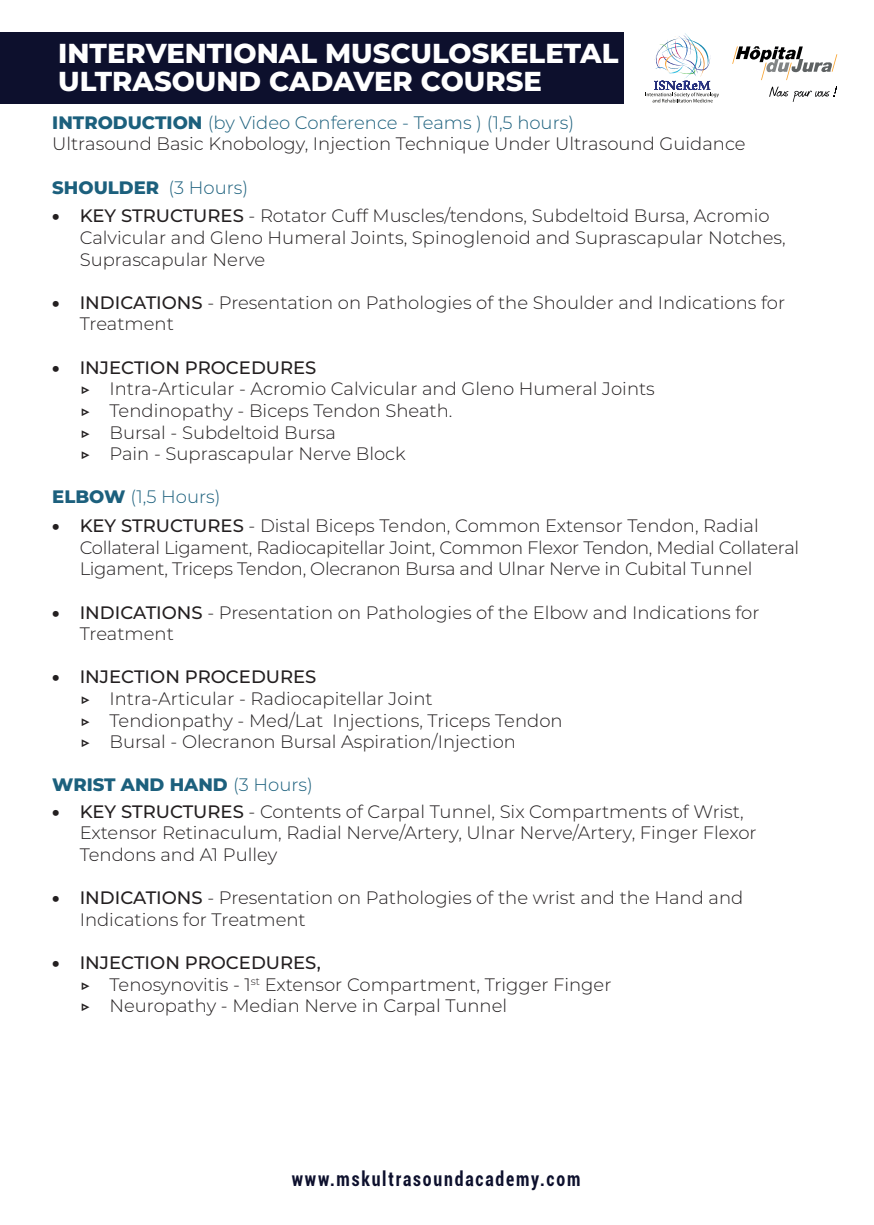
<style>
.page{position:relative;width:874px;height:1225px;background:#fff}
.page>*{position:absolute;margin:0;border:0;box-sizing:border-box;transform-origin:0 0}
.t1{font:800 27.4px/27.8px "Montserrat";color:#fff}
.t2{font:700 condensed 20px "Roboto";letter-spacing:.1em;color:#0d102d;scale:.89 1}
.t3{font:300 18px/21.6px "Montserrat";color:#231f20}
.t4{font:300 18px/21.6px "Montserrat";letter-spacing:-.02em;color:#231f20}
.t5{font:800 18px "Montserrat";color:#1c607d}
.t6{font:300 18px "Montserrat";color:#1c607d}
.s1{font-weight:800;color:#1c607d}
.s2{color:#1c607d}
.s3{font-weight:300}
.s4{font-weight:900}
.s5{font-weight:500}
.s6{font-weight:800;font-style:italic}
.s7{font-weight:800}
</style>
<div class="page">
<div style="left:0;top:32px;width:623px;height:72px;background:#0d102d"></div>
<svg style="left:732px;top:46px;width:104px;height:34px"></svg>
<svg style="left:769px;top:86px;width:67px;height:16px"></svg>
<svg style="left:645px;top:33px;width:74px;height:69px"></svg>
<h1 class="t1" style="left:58px;top:38px;width:561px">INTERVENTIONAL MUSCULOSKELETAL<br>ULTRASOUND CADAVER COURSE</h1>
<p class="t3" style="left:52px;top:111px;width:694px"><span class="s1">INTRODUCTION</span> <span class="s2">(by Video Conference - Teams ) (1,5 hours)<br></span>Ultrasound Basic Knobology, Injection Technique Under Ultrasound Guidance</p>
<p class="t5" style="left:52px;top:174px;width:197px">SHOULDER <span class="s3">(3 Hours)</span></p>
<p class="t3" style="left:80px;top:205px;width:707px;text-indent:-27px"><span class="s4">•</span> <span class="s5">KEY STRUCTURES</span> - Rotator Cuff Muscles/tendons, Subdeltoid Bursa, Acromio<br>Calvicular and Gleno Humeral Joints, Spinoglenoid and Suprascapular Notches,<br>Suprascapular Nerve</p>
<p class="t3" style="left:80px;top:291px;width:706px;text-indent:-27px"><span class="s4">•</span> <span class="s5">INDICATIONS</span> - Presentation on Pathologies of the Shoulder and Indications for<br>Treatment</p>
<p class="t3" style="left:80px;top:356px;width:576px;text-indent:-27px"><span class="s4">•</span> <span class="s5">INJECTION PROCEDURES<br></span><span class="s6">▷</span> Intra-Articular - Acromio Calvicular and Gleno Humeral Joints <span class="s6">▷</span> Tendinopathy - Biceps Tendon Sheath.<br><span class="s6">▷</span> Bursal - Subdeltoid Bursa<br><span class="s6">▷</span> Pain - Suprascapular Nerve Block</p>
<p class="t6" style="left:52px;top:485px;width:170px"><span class="s7">ELBOW</span> (1,5 Hours)</p>
<p class="t4" style="left:80px;top:514px;width:720px;text-indent:-27px"><span class="s4">•</span> <span class="s5">KEY STRUCTURES</span> - Distal Biceps Tendon, Common Extensor Tendon, Radial<br>Collateral Ligament, Radiocapitellar Joint, Common Flexor Tendon, Medial Collateral<br>Ligament, Triceps Tendon, Olecranon Bursa and Ulnar Nerve in Cubital Tunnel</p>
<p class="t3" style="left:80px;top:601px;width:681px;text-indent:-27px"><span class="s4">•</span> <span class="s5">INDICATIONS</span> - Presentation on Pathologies of the Elbow and Indications for<br>Treatment</p>
<p class="t3" style="left:80px;top:665px;width:484px;text-indent:-27px"><span class="s4">•</span> <span class="s5">INJECTION PROCEDURES<br></span><span class="s6">▷</span> Intra-Articular - Radiocapitellar Joint<br><span class="s6">▷</span> Tendionpathy - Med/Lat Injections, Triceps Tendon <span class="s6">▷</span> Bursal - Olecranon Bursal Aspiration/Injection</p>
<p class="t5" style="left:52px;top:772px;width:262px">WRIST AND HAND <span class="s3">(3 Hours)</span></p>
<p class="t3" style="left:80px;top:800px;width:678px;text-indent:-27px"><span class="s4">•</span> <span class="s5">KEY STRUCTURES</span> - Contents of Carpal Tunnel, Six Compartments of Wrist,<br>Extensor Retinaculum, Radial Nerve/Artery, Ulnar Nerve/Artery, Finger Flexor<br>Tendons and A1 Pulley</p>
<p class="t3" style="left:80px;top:886px;width:664px;text-indent:-27px"><span class="s4">•</span> <span class="s5">INDICATIONS</span> - Presentation on Pathologies of the wrist and the Hand and<br>Indications for Treatment</p>
<p class="t3" style="left:80px;top:951px;width:533px;text-indent:-27px"><span class="s4">•</span> <span class="s5">INJECTION PROCEDURES,<br></span><span class="s6">▷</span> Tenosynovitis - 1<sup>st</sup> Extensor Compartment, Trigger Finger <span class="s6">▷</span> Neuropathy - Median Nerve in Carpal Tunnel</p>
<p class="t2" style="left:291px;top:1165px;width:326px">www.mskultrasoundacademy.com</p>
</div>
